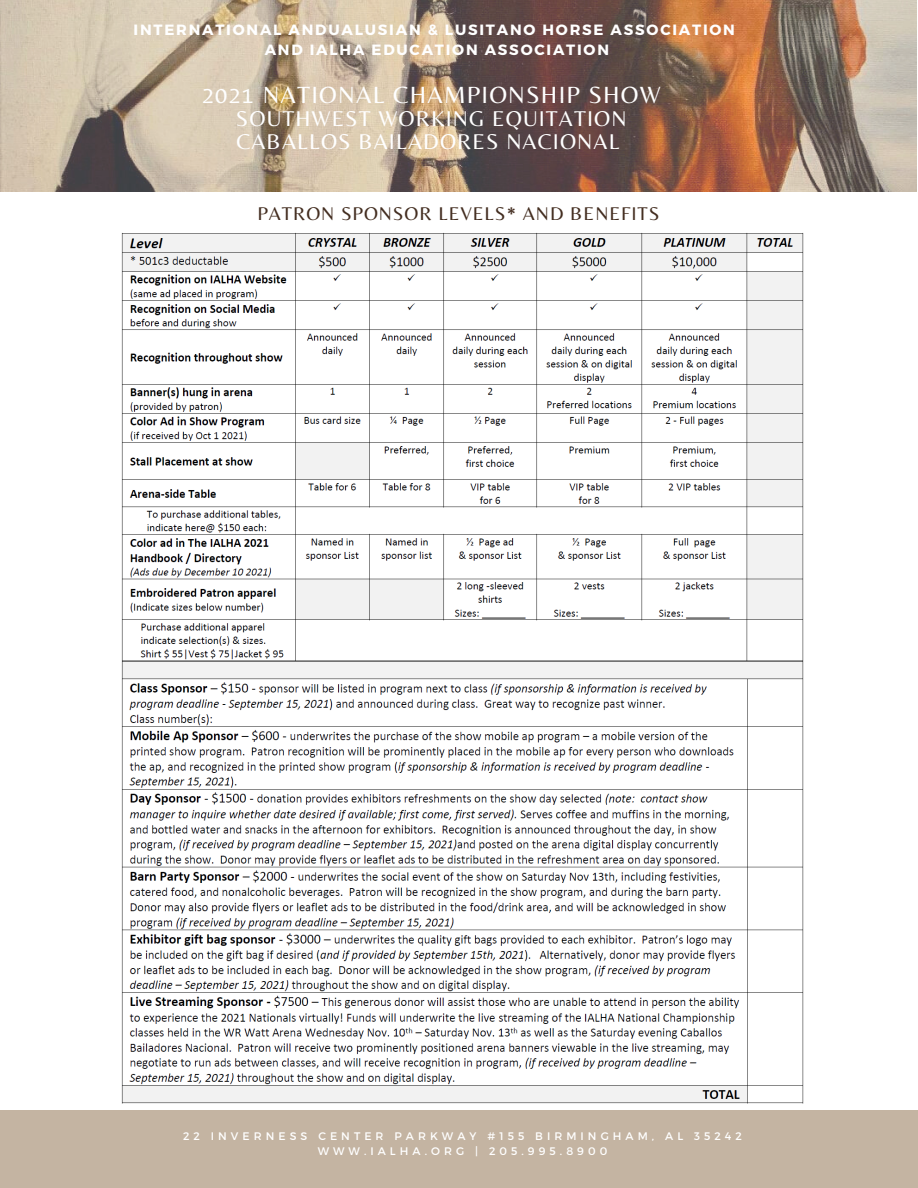
<style>
.page{position:relative;width:918px;height:1188px;background:#fff}
.page>*{position:absolute;margin:0;border:0;box-sizing:border-box;transform-origin:0 0}
.t1{font:24.45px "Belleza";letter-spacing:.05em;color:#fff}
.t2{font:22.2px "Belleza";letter-spacing:.05em;color:#fff}
.t3{font:19.2px "Belleza";letter-spacing:.05em;color:#432d20}
.t4{font:700 14.85px "Montserrat";letter-spacing:.12em;color:#fff}
.t5{font:10.95px/14.5px "Montserrat";letter-spacing:.37em;color:#fff;text-align:center}
</style>
<div class="page">
<img style="left:0;top:0;width:917px;height:192px">
<div style="left:0;top:1110px;width:918px;height:78px;background:#c4b4a2"></div>
<img style="left:121px;top:233px;width:683px;height:871px">
<p class="t4" style="left:134px;top:20px;width:603px">INTERNATIONAL ANDUALUSIAN &amp; LUSITANO HORSE ASSOCIATION</p>
<p class="t4" style="left:265px;top:41px;width:346px">AND IALHA EDUCATION ASSOCIATION</p>
<p class="t1" style="left:202px;top:80px;width:461px">2021 NATIONAL CHAMPIONSHIP SHOW</p>
<p class="t2" style="left:236px;top:106px;width:392px">SOUTHWEST WORKING EQUITATION</p>
<p class="t2" style="left:236px;top:128px;width:385px">CABALLOS BAILADORES NACIONAL</p>
<p class="t3" style="left:257px;top:202px;width:403px">PATRON SPONSOR LEVELS* AND BENEFITS</p>
<p class="t5" style="left:183px;top:1128px;width:560px">22 INVERNESS CENTER PARKWAY #155 BIRMINGHAM, AL 35242<br>WWW.IALHA.ORG | 205.995.8900</p>
</div>
